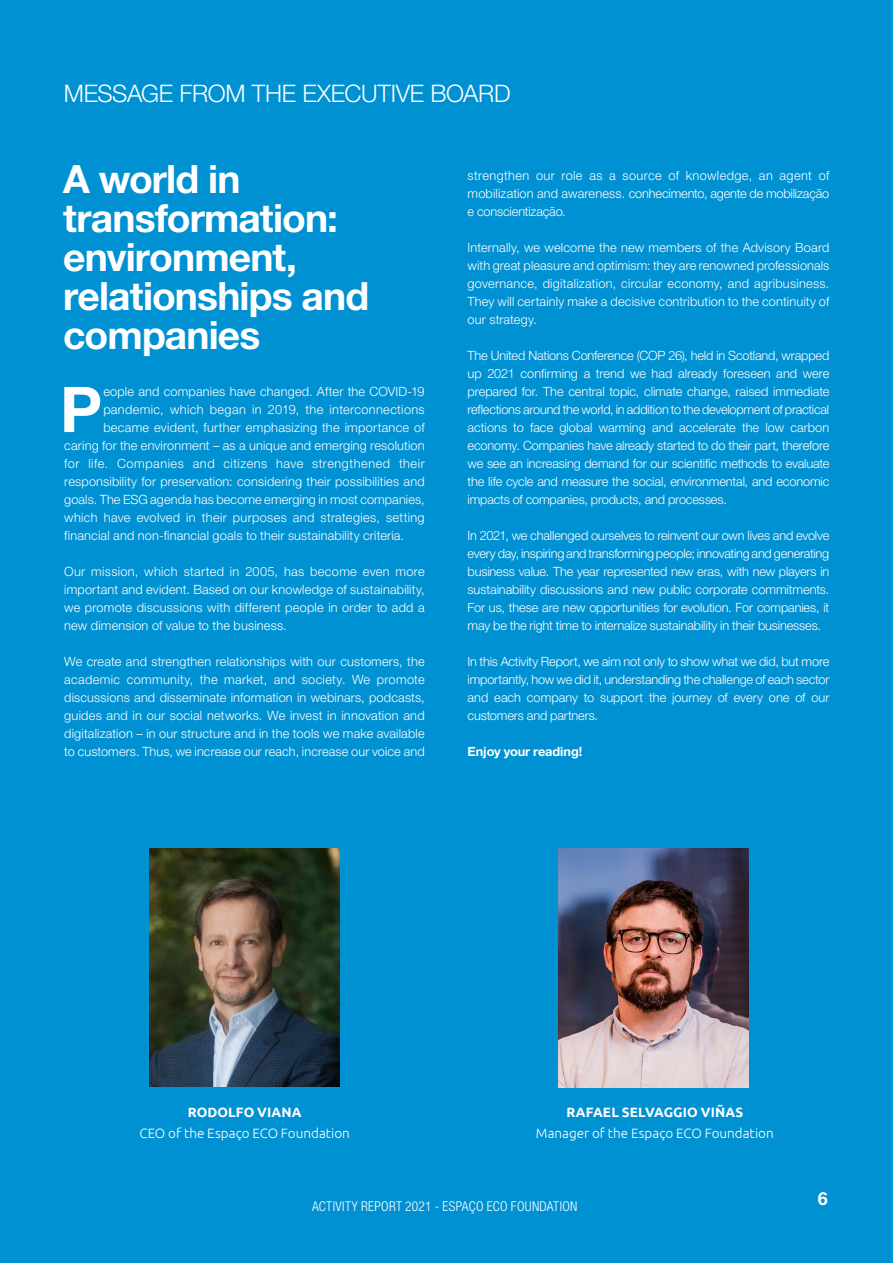
<style>
.page{position:relative;width:893px;height:1263px;background:#0091d3}
.page>*{position:absolute;margin:0;border:0;box-sizing:border-box;transform-origin:0 0}
.t1{font:700 63.15px "Helvetica Finanz Std";color:#fff}
.t2{font:700 39px/39px "Helvetica Finanz Std";letter-spacing:-.025em;color:#fff}
.t3{font:300 24.15px "Helvetica Finanz Std";letter-spacing:-.015em;color:#fff}
.t4{font:700 18px "Helvetica Finanz Std";color:#fff}
.t5{font:300 13.5px "Ubuntu";color:#fff}
.t6{font:300 condensed 13.5px "Helvetica Finanz Std";letter-spacing:.02em;color:#fff}
.t7{font:700 13.5px "Ubuntu";letter-spacing:.01em;color:#fff}
.t8{font:300 12.75px/18px "Helvetica Finanz Std";letter-spacing:.01em;color:#fff;text-align:justify}
.t9{font:300 12.75px "Helvetica Finanz Std";letter-spacing:.04em;color:#fff}
.t10{font:700 12.75px "Helvetica Finanz Std";letter-spacing:-.005em;color:#fff}
</style>
<div class="page">
<img style="left:150px;top:848px;width:190px;height:239px">
<img style="left:558px;top:848px;width:190px;height:239px">
<h3 class="t3" style="left:64px;top:79px;width:448px">MESSAGE FROM THE EXECUTIVE BOARD</h3>
<h2 class="t2" style="left:63px;top:159px;width:308px">A world in transformation: environment, relationships and companies</h2>
<h1 class="t1" style="left:60px;top:372px;width:44px">P</h1>
<p class="t8" style="left:103px;top:382px;width:323px">eople and companies have changed. After the COVID-19</p>
<p class="t8" style="left:103px;top:400px;width:323px">pandemic, which began in 2019, the interconnections</p>
<p class="t8" style="left:103px;top:418px;width:323px">became evident, further emphasizing the importance of</p>
<p class="t8" style="left:64px;top:436px;width:362px">caring for the environment – as a unique and emerging resolution</p>
<p class="t9" style="left:64px;top:456px;width:362px">for life. Companies and citizens have strengthened their</p>
<p class="t8" style="left:64px;top:472px;width:362px">responsibility for preservation: considering their possibilities and</p>
<p class="t8" style="left:64px;top:490px;width:362px">goals. The ESG agenda has become emerging in most companies,</p>
<p class="t8" style="left:64px;top:508px;width:362px">which have evolved in their purposes and strategies, setting</p>
<p class="t8" style="left:64px;top:526px;width:341px">financial and non-financial goals to their sustainability criteria.</p>
<p class="t8" style="left:64px;top:562px;width:362px">Our mission, which started in 2005, has become even more important and evident. Based on our knowledge of sustainability, we promote discussions with different people in order to add a new dimension of value to the business.</p>
<p class="t8" style="left:64px;top:652px;width:362px">We create and strengthen relationships with our customers, the academic community, the market, and society. We promote discussions and disseminate information in webinars, podcasts, guides and in our social networks. We invest in innovation and digitalization – in our structure and in the tools we make available to customers. Thus, we increase our reach, increase our voice and</p>
<p class="t8" style="left:468px;top:166px;width:363px">strengthen our role as a source of knowledge, an agent of mobilization and awareness. conhecimento, agente de mobilização e conscientização.</p>
<p class="t8" style="left:468px;top:238px;width:363px">Internally, we welcome the new members of the Advisory Board with great pleasure and optimism: they are renowned professionals governance, digitalization, circular economy, and agribusiness.<br>They will certainly make a decisive contribution to the continuity of our strategy.</p>
<p class="t8" style="left:468px;top:346px;width:363px">The United Nations Conference (COP 26), held in Scotland, wrapped up 2021 confirming a trend we had already foreseen and were prepared for. The central topic, climate change, raised immediate reflections around the world, in addition to the development of practical actions to face global warming and accelerate the low carbon economy. Companies have already started to do their part, therefore we see an increasing demand for our scientific methods to evaluate the life cycle and measure the social, environmental, and economic impacts of companies, products, and processes.</p>
<p class="t8" style="left:468px;top:526px;width:363px">In 2021, we challenged ourselves to reinvent our own lives and evolve every day, inspiring and transforming people; innovating and generating business value. The year represented new eras, with new players in sustainability discussions and new public corporate commitments.<br>For us, these are new opportunities for evolution. For companies, it may be the right time to internalize sustainability in their businesses.</p>
<p class="t8" style="left:468px;top:652px;width:363px">In this Activity Report, we aim not only to show what we did, but more importantly, how we did it, understanding the challenge of each sector and each company to support the journey of every one of our customers and partners.</p>
<p class="t10" style="left:468px;top:744px;width:116px">Enjoy your reading!</p>
<p class="t7" style="left:188px;top:1104px;width:115px">RODOLFO VIANA</p>
<p class="t5" style="left:139px;top:1125px;width:212px">CEO of the Espaço ECO Foundation</p>
<p class="t7" style="left:566px;top:1104px;width:178px">RAFAEL SELVAGGIO VIÑAS</p>
<p class="t5" style="left:536px;top:1125px;width:239px">Manager of the Espaço ECO Foundation</p>
<p class="t6" style="left:312px;top:1198px;width:267px">ACTIVITY REPORT 2021 - ESPAÇO ECO FOUNDATION</p>
<h3 class="t4" style="left:818px;top:1188px;width:12px">6</h3>
</div>
